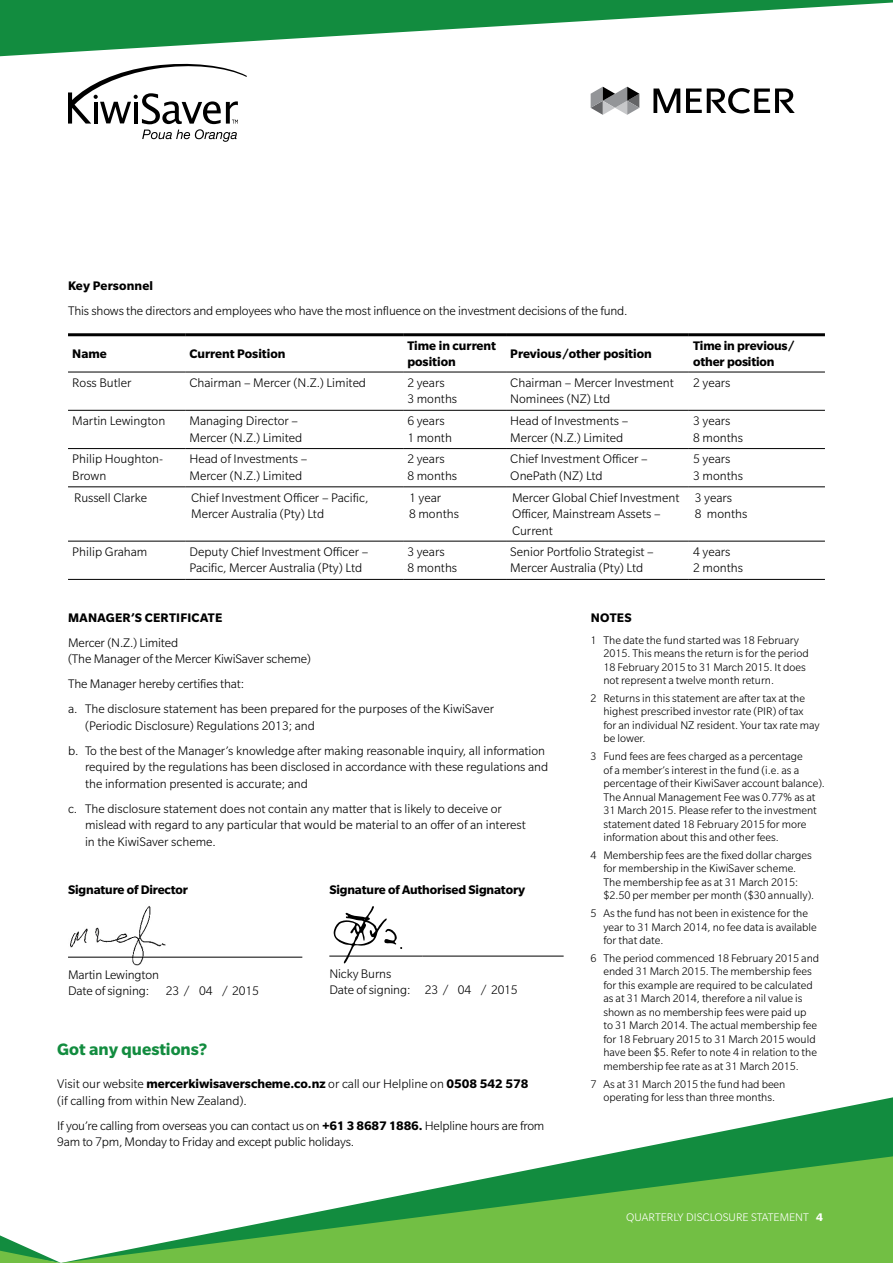
<style>
.page{position:relative;width:893px;height:1263px;background:#fff}
.page>*{position:absolute;margin:0;border:0;box-sizing:border-box;transform-origin:0 0}
.t1{font:700 18px "Slate Pro";color:#128c3f}
.t2{font:300 13.5px/16.5px "Slate Pro";color:#000}
.t3{font:700 13.5px/16.5px "Slate Pro";letter-spacing:-.01em;color:#000}
.t4{font:700 13.5px "Slate Pro";letter-spacing:.01em;color:#000}
.t5{font:300 12px/13.5px "Slate Pro";color:#000}
.t6{font:300 12px "Slate Pro";color:#fff}
.s1{font-weight:700}
</style>
<div class="page">
<svg style="left:604px;top:1097px;width:289px;height:58px"></svg>
<svg style="left:61px;top:1155px;width:832px;height:108px;fill:#72bf44"></svg>
<svg style="left:0;top:1235px;width:61px;height:28px"></svg>
<svg style="left:591px;top:87px;width:48px;height:28px"></svg>
<svg style="left:686px;top:88px;width:109px;height:25px"></svg>
<svg style="left:653px;top:89px;width:27px;height:24px"></svg>
<svg style="left:68px;top:63px;width:179px;height:79px"></svg>
<svg style="left:0;top:0;width:893px;height:56px;fill:#128c3f"></svg>
<hr style="left:329px;top:956px;width:93px;height:1px;background:#000">
<hr style="left:422px;top:956px;width:142px;height:1px;background:#000">
<hr style="left:161px;top:957px;width:141px;height:1px;background:#000">
<hr style="left:68px;top:333px;width:117px;height:3px;background:#000">
<hr style="left:185px;top:333px;width:218px;height:3px;background:#000">
<hr style="left:403px;top:333px;width:103px;height:3px;background:#000">
<hr style="left:506px;top:333px;width:183px;height:3px;background:#000">
<hr style="left:689px;top:333px;width:136px;height:3px;background:#000">
<hr style="left:68px;top:372px;width:117px;height:1px;background:#000">
<hr style="left:185px;top:372px;width:218px;height:1px;background:#000">
<hr style="left:403px;top:372px;width:103px;height:1px;background:#000">
<hr style="left:506px;top:372px;width:183px;height:1px;background:#000">
<hr style="left:689px;top:372px;width:136px;height:1px;background:#000">
<hr style="left:68px;top:410px;width:117px;height:1px;background:#000">
<hr style="left:185px;top:410px;width:218px;height:1px;background:#000">
<hr style="left:403px;top:410px;width:103px;height:1px;background:#000">
<hr style="left:506px;top:410px;width:183px;height:1px;background:#000">
<hr style="left:689px;top:410px;width:136px;height:1px;background:#000">
<hr style="left:68px;top:448px;width:117px;height:1px;background:#000">
<hr style="left:185px;top:448px;width:218px;height:1px;background:#000">
<hr style="left:403px;top:448px;width:103px;height:1px;background:#000">
<hr style="left:506px;top:448px;width:183px;height:1px;background:#000">
<hr style="left:689px;top:448px;width:136px;height:1px;background:#000">
<hr style="left:68px;top:486px;width:117px;height:1px;background:#000">
<hr style="left:185px;top:486px;width:218px;height:1px;background:#000">
<hr style="left:403px;top:486px;width:103px;height:1px;background:#000">
<hr style="left:506px;top:486px;width:183px;height:1px;background:#000">
<hr style="left:689px;top:486px;width:136px;height:1px;background:#000">
<hr style="left:68px;top:541px;width:117px;height:1px;background:#000">
<hr style="left:185px;top:541px;width:218px;height:1px;background:#000">
<hr style="left:403px;top:541px;width:103px;height:1px;background:#000">
<hr style="left:506px;top:541px;width:183px;height:1px;background:#000">
<hr style="left:689px;top:541px;width:136px;height:1px;background:#000">
<hr style="left:68px;top:579px;width:117px;height:1px;background:#000">
<hr style="left:185px;top:579px;width:218px;height:1px;background:#000">
<hr style="left:403px;top:579px;width:103px;height:1px;background:#000">
<hr style="left:506px;top:579px;width:183px;height:1px;background:#000">
<hr style="left:689px;top:579px;width:136px;height:1px;background:#000">
<img style="left:68px;top:906px;width:106px;height:60px">
<svg style="left:334px;top:906px;width:68px;height:57px"></svg>
<p class="t4" style="left:68px;top:278px;width:86px">Key Personnel</p>
<p class="t2" style="left:68px;top:302px;width:561px">This shows the directors and employees who have the most influence on the investment decisions of the fund.</p>
<p class="t3" style="left:72px;top:345px;width:36px">Name</p>
<p class="t3" style="left:189px;top:345px;width:98px">Current Position</p>
<p class="t3" style="left:407px;top:337px;width:90px">Time in current position</p>
<p class="t3" style="left:510px;top:345px;width:143px">Previous/other position</p>
<p class="t3" style="left:693px;top:337px;width:104px">Time in previous/ other position</p>
<p class="t2" style="left:72px;top:374px;width:61px">Ross Butler</p>
<p class="t2" style="left:189px;top:374px;width:178px">Chairman – Mercer (N.Z.) Limited</p>
<p class="t2" style="left:407px;top:374px;width:51px">2 years<br>3 months</p>
<p class="t2" style="left:510px;top:374px;width:165px">Chairman – Mercer Investment<br>Nominees (NZ) Ltd</p>
<p class="t2" style="left:693px;top:374px;width:39px">2 years</p>
<p class="t2" style="left:72px;top:412px;width:95px">Martin Lewington</p>
<p class="t2" style="left:189px;top:412px;width:114px">Managing Director –<br>Mercer (N.Z.) Limited</p>
<p class="t2" style="left:407px;top:412px;width:46px">6 years<br>1 month</p>
<p class="t2" style="left:510px;top:412px;width:119px">H ead of Investments –<br>Mercer (N.Z.) Limited</p>
<p class="t2" style="left:693px;top:412px;width:51px">3 years<br>8 months</p>
<p class="t2" style="left:72px;top:451px;width:93px">Philip Houghton-<br>Brown</p>
<p class="t2" style="left:189px;top:451px;width:119px">H ead of Investments –<br>Mercer (N.Z.) Limited</p>
<p class="t2" style="left:407px;top:451px;width:51px">2 years<br>8 months</p>
<p class="t2" style="left:510px;top:451px;width:139px">Chief Investment Officer –<br>OnePath (NZ) Ltd</p>
<p class="t2" style="left:693px;top:451px;width:51px">5 years<br>3 months</p>
<p class="t2" style="left:74px;top:489px;width:75px">Russell Clarke</p>
<p class="t2" style="left:191px;top:489px;width:179px">Chief Investment Officer – Pacific,<br>Mercer Australia (Pty) Ltd</p>
<p class="t2" style="left:409px;top:489px;width:51px">1 year<br>8 months</p>
<p class="t2" style="left:512px;top:489px;width:169px">Mercer Global Chief Investment<br>Officer, Mainstream Assets –<br>Current</p>
<p class="t2" style="left:695px;top:489px;width:54px">3 years<br>8 months</p>
<p class="t2" style="left:72px;top:543px;width:77px">Philip Graham</p>
<p class="t2" style="left:189px;top:543px;width:180px">Deputy Chief Investment Officer –<br>Pacific, Mercer Australia (Pty) Ltd</p>
<p class="t2" style="left:407px;top:543px;width:51px">3 years<br>8 months</p>
<p class="t2" style="left:510px;top:543px;width:145px">Senior Portfolio Strategist –<br>Mercer Australia (Pty) Ltd</p>
<p class="t2" style="left:693px;top:543px;width:51px">4 years<br>2 months</p>
<p class="t3" style="left:591px;top:609px;width:42px">Notes</p>
<p class="t5" style="left:603px;top:633px;width:207px;text-indent:-13px">1 The date the fund started was 18 February 2015. This means the return is for the period 18 February 2015 to 31 March 2015. It does not represent a twelve month return.</p>
<p class="t5" style="left:603px;top:691px;width:218px;text-indent:-13px">2 Returns in this statement are after tax at the highest prescribed investor rate (PIR) of tax<br>for an individual NZ resident. Your tax rate may be lower.</p>
<p class="t5" style="left:603px;top:749px;width:223px;text-indent:-13px">3 Fund fees are fees charged as a percentage<br>of a member’s interest in the fund (i.e. as a percentage of their KiwiSaver account balance).<br>The Annual Management Fee was 0.77% as at 31 March 2015. Please refer to the investment statement dated 18 February 2015 for more information about this and other fees.</p>
<p class="t5" style="left:603px;top:848px;width:212px;text-indent:-13px">4 Membership fees are the fixed dollar charges for membership in the KiwiSaver scheme.<br>The membership fee as at 31 March 2015: $2.50 per member per month ($30 annually).</p>
<p class="t5" style="left:603px;top:906px;width:215px;text-indent:-13px">5 As the fund has not been in existence for the year to 31 March 2014, no fee data is available for that date.</p>
<p class="t5" style="left:603px;top:951px;width:217px;text-indent:-13px">6 The period commenced 18 February 2015 and ended 31 March 2015. The membership fees for this example are required to be calculated as at 31 March 2014, therefore a nil value is shown as no membership fees were paid up<br>to 31 March 2014. The actual membership fee for 18 February 2015 to 31 March 2015 would have been $5. Refer to note 4 in relation to the membership fee rate as at 31 March 2015.</p>
<p class="t5" style="left:591px;top:1077px;width:196px;text-align:center">7 As at 31 March 2015 the fund had been operating for less than three months.</p>
<p class="t3" style="left:68px;top:609px;width:21px">Manager</p>
<p class="t3" style="left:131px;top:609px;width:30px">’s Certificate</p>
<p class="t2" style="left:68px;top:634px;width:244px">Mercer (N.Z.) Limited<br>(The Manager of the Mercer KiwiSaver scheme)</p>
<p class="t2" style="left:68px;top:671px;width:428px;line-height:25px">The Manager hereby certifies that:<br>a. The disclosure statement has been prepared for the purposes of the KiwiSaver</p>
<p class="t2" style="left:68px;top:713px;width:479px;line-height:25px;text-indent:17px">(Periodic Disclosure) Regulations 2013; and<br>b. To the best of the Manager’s knowledge after making reasonable inquiry, all information</p>
<p class="t2" style="left:85px;top:758px;width:465px">required by the regulations has been disclosed in accordance with these regulations and the information presented is accurate; and</p>
<p class="t2" style="left:85px;top:800px;width:442px;text-indent:-17px">c. The disclosure statement does not contain any matter that is likely to deceive or mislead with regard to any particular that would be material to an offer of an interest in the KiwiSaver scheme.</p>
<p class="t3" style="left:329px;top:881px;width:197px">Signature of Authorised Signatory</p>
<p class="t3" style="left:68px;top:881px;width:122px">Signature of Director</p>
<p class="t2" style="left:329px;top:965px;width:83px">Nicky Burns<br>Date of signing:</p>
<p class="t2" style="left:68px;top:966px;width:93px">Martin Lewington<br>Date of signing:</p>
<p class="t2" style="left:425px;top:981px;width:94px">23 / 04 / 2015</p>
<p class="t2" style="left:166px;top:983px;width:94px">23 / 04 / 2015</p>
<h1 class="t1" style="left:57px;top:1039px;width:151px">Got any questions?</h1>
<p class="t2" style="left:57px;top:1075px;width:473px">Visit our website <span class="s1">mercerkiwisaverscheme.co.nz</span> or call our H elpline on <span class="s1">0508 542 578 </span>(if calling from within New Zealand).</p>
<p class="t2" style="left:57px;top:1117px;width:489px">If you’re calling from overseas you can contact us on <span class="s1">+61 3 8687 1886.</span> Helpline hours are from<br>9am to 7pm, Monday to Friday and except public holidays.</p>
<p class="t6" style="left:626px;top:1211px;width:42px">QUARTERLY</p>
<p class="t6" style="left:686px;top:1211px;width:50px">DISCLOSURE</p>
<p class="t6" style="left:751px;top:1211px;width:73px">STATEMENT <span class="s1">4</span></p>
</div>
